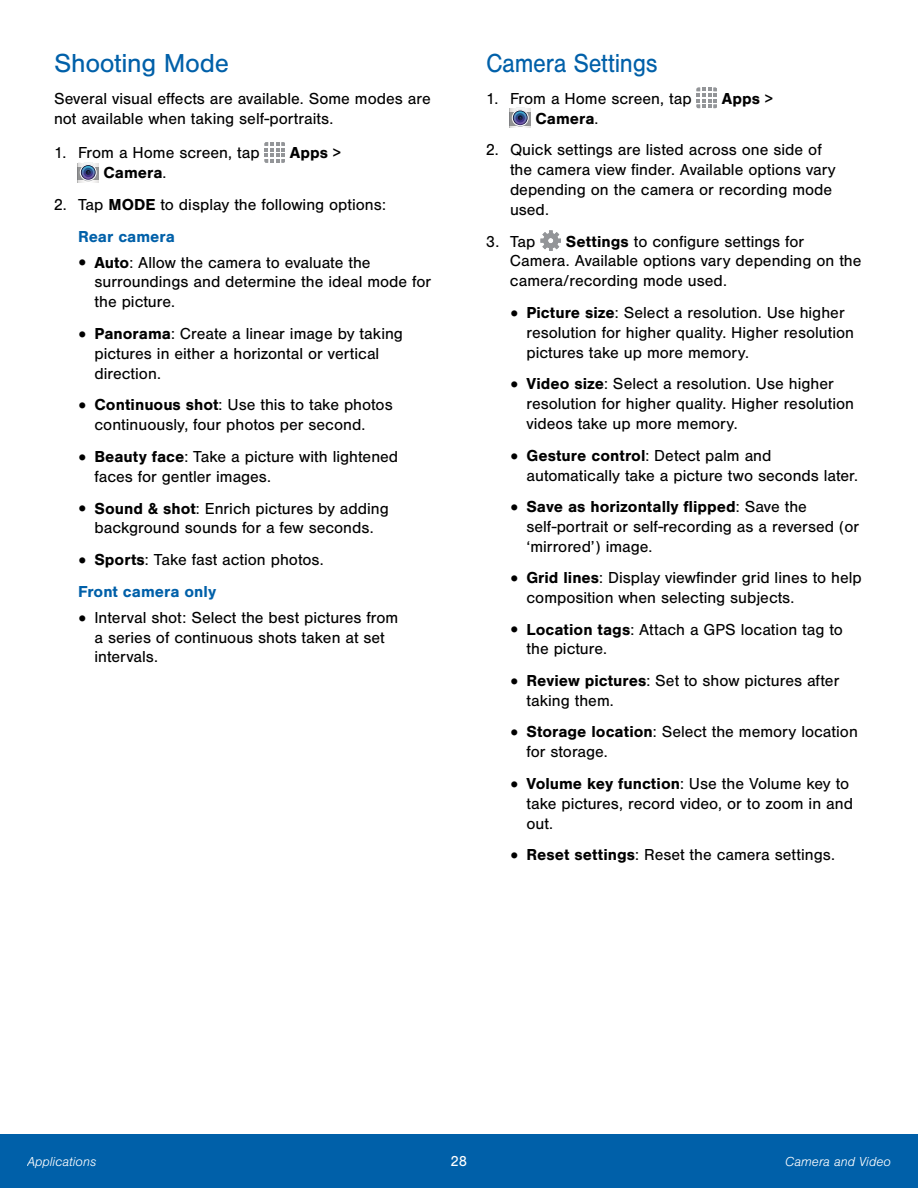
<style>
.page{position:relative;width:918px;height:1188px;background:#fff}
.page>*{position:absolute;margin:0;border:0;box-sizing:border-box;transform-origin:0 0}
.t1{font:27px "Nimbus San";letter-spacing:-.01em;color:#0060a9;scale:.9 1}
.t2{font:27px "Nimbus San";letter-spacing:-.01em;color:#0060a9}
.t3{font:16.5px/19.8px "Nimbus San";color:#000}
.t4{font:700 16.5px "Nimbus San";color:#000}
.t5{font:700 16.5px "Nimbus San";color:#0060a9}
.t6{font:15px "Nimbus San";color:#fff}
.t7{font:italic 300 13.5px "Nimbus San";color:#fff}
.s1{font-weight:400}
.s2{font-weight:700}
.s3{font-weight:700;color:#0060a9}
.s4{font-family:"Arial";font-size:24px}
</style>
<div class="page">
<div style="left:0;top:1134px;width:918px;height:54px;background:#0060a9"></div>
<svg style="left:265px;top:142px;width:20px;height:21px"></svg>
<svg style="left:78px;top:162px;width:21px;height:21px"></svg>
<svg style="left:697px;top:88px;width:20px;height:20px"></svg>
<svg style="left:510px;top:107px;width:21px;height:21px"></svg>
<svg style="left:540px;top:230px;width:21px;height:21px"></svg>
<h4 class="t2" style="left:54px;top:48px;width:177px">Shooting Mode</h4>
<p class="t3" style="left:54px;top:89px;width:378px">Several visual effects are available. Some modes are not available when taking self-portraits.</p>
<p class="t3" style="left:54px;top:143px;width:207px">1. From a Home screen, tap</p>
<p class="t4" style="left:290px;top:144px;width:53px">Apps <span class="s1">&gt;</span></p>
<p class="t4" style="left:103px;top:163px;width:65px">Camera<span class="s1">.</span></p>
<p class="t3" style="left:78px;top:189px;width:310px;line-height:31.8px;text-indent:-24px">2. Tap <span class="s2">MODE</span> to display the following options:<br><span class="s3">Rear camera</span></p>
<p class="t3" style="left:94px;top:253px;width:338px;text-indent:-16px"><span class="s4">•</span> <span class="s2">Auto</span>: Allow the camera to evaluate the surroundings and determine the ideal mode for the picture.</p>
<p class="t3" style="left:94px;top:324px;width:310px;text-indent:-16px"><span class="s4">•</span> <span class="s2">Panorama</span>: Create a linear image by taking pictures in either a horizontal or vertical direction.</p>
<p class="t3" style="left:94px;top:395px;width:300px;text-indent:-16px"><span class="s4">•</span> <span class="s2">Continuous shot</span>: Use this to take photos continuously, four photos per second.</p>
<p class="t3" style="left:94px;top:447px;width:305px;text-indent:-16px"><span class="s4">•</span> <span class="s2">Beauty face</span>: Take a picture with lightened faces for gentler images.</p>
<p class="t3" style="left:78px;top:499px;width:312px;text-align:center"><span class="s4">•</span> <span class="s2">Sound &amp; shot</span>: Enrich pictures by adding background sounds for a few seconds.</p>
<p class="t3" style="left:78px;top:550px;width:247px"><span class="s4">•</span> <span class="s2">Sports</span>: Take fast action photos.</p>
<p class="t5" style="left:78px;top:582px;width:140px">Front camera only</p>
<p class="t3" style="left:94px;top:608px;width:305px;text-indent:-16px"><span class="s4">•</span> Interval shot: Select the best pictures from a series of continuous shots taken at set intervals.</p>
<h4 class="t1" style="left:486px;top:48px;width:192px">Camera Settings</h4>
<p class="t3" style="left:486px;top:89px;width:207px">1. From a Home screen, tap</p>
<p class="t4" style="left:722px;top:89px;width:53px">Apps <span class="s1">&gt;</span></p>
<p class="t4" style="left:535px;top:109px;width:65px">Camera<span class="s1">.</span></p>
<p class="t3" style="left:510px;top:140px;width:327px;text-indent:-24px">2. Quick settings are listed across one side of the camera view finder. Available options vary depending on the camera or recording mode used.</p>
<p class="t3" style="left:486px;top:232px;width:51px">3. Tap</p>
<p class="t3" style="left:510px;top:232px;width:353px;text-indent:56px"><span class="s2">Settings</span> to configure settings for<br>Camera. Available options vary depending on the camera/recording mode used.</p>
<p class="t3" style="left:526px;top:303px;width:329px;text-indent:-16px"><span class="s4">•</span> <span class="s2">Picture size</span>: Select a resolution. Use higher resolution for higher quality. Higher resolution pictures take up more memory.</p>
<p class="t3" style="left:526px;top:374px;width:329px;text-indent:-16px"><span class="s4">•</span> <span class="s2">Video size</span>: Select a resolution. Use higher resolution for higher quality. Higher resolution videos take up more memory.</p>
<p class="t3" style="left:526px;top:446px;width:333px;text-indent:-16px"><span class="s4">•</span> <span class="s2">Gesture control</span>: Detect palm and automatically take a picture two seconds later.</p>
<p class="t3" style="left:526px;top:497px;width:334px;text-indent:-16px"><span class="s4">•</span> <span class="s2">Save as horizontally flipped</span>: Save the self-portrait or self-recording as a reversed (or ‘mirrored’) image.</p>
<p class="t3" style="left:526px;top:568px;width:337px;text-indent:-16px"><span class="s4">•</span> <span class="s2">Grid lines</span>: Display viewfinder grid lines to help composition when selecting subjects.</p>
<p class="t3" style="left:526px;top:620px;width:318px;text-indent:-16px"><span class="s4">•</span> <span class="s2">Location tags</span>: Attach a GPS location tag to the picture.</p>
<p class="t3" style="left:526px;top:671px;width:314px;text-indent:-16px"><span class="s4">•</span> <span class="s2">Review pictures</span>: Set to show pictures after taking them.</p>
<p class="t3" style="left:526px;top:722px;width:333px;text-indent:-16px"><span class="s4">•</span> <span class="s2">Storage location</span>: Select the memory location for storage.</p>
<p class="t3" style="left:526px;top:774px;width:328px;text-indent:-16px"><span class="s4">•</span> <span class="s2">Volume key function</span>: Use the Volume key to take pictures, record video, or to zoom in and out.</p>
<p class="t3" style="left:510px;top:845px;width:326px"><span class="s4">•</span> <span class="s2">Reset settings</span>: Reset the camera settings.</p>
<p class="t7" style="left:27px;top:1154px;width:71px">Applications</p>
<p class="t6" style="left:451px;top:1153px;width:18px">28</p>
<p class="t7" style="left:785px;top:1154px;width:107px">Camera and Video</p>
</div>
